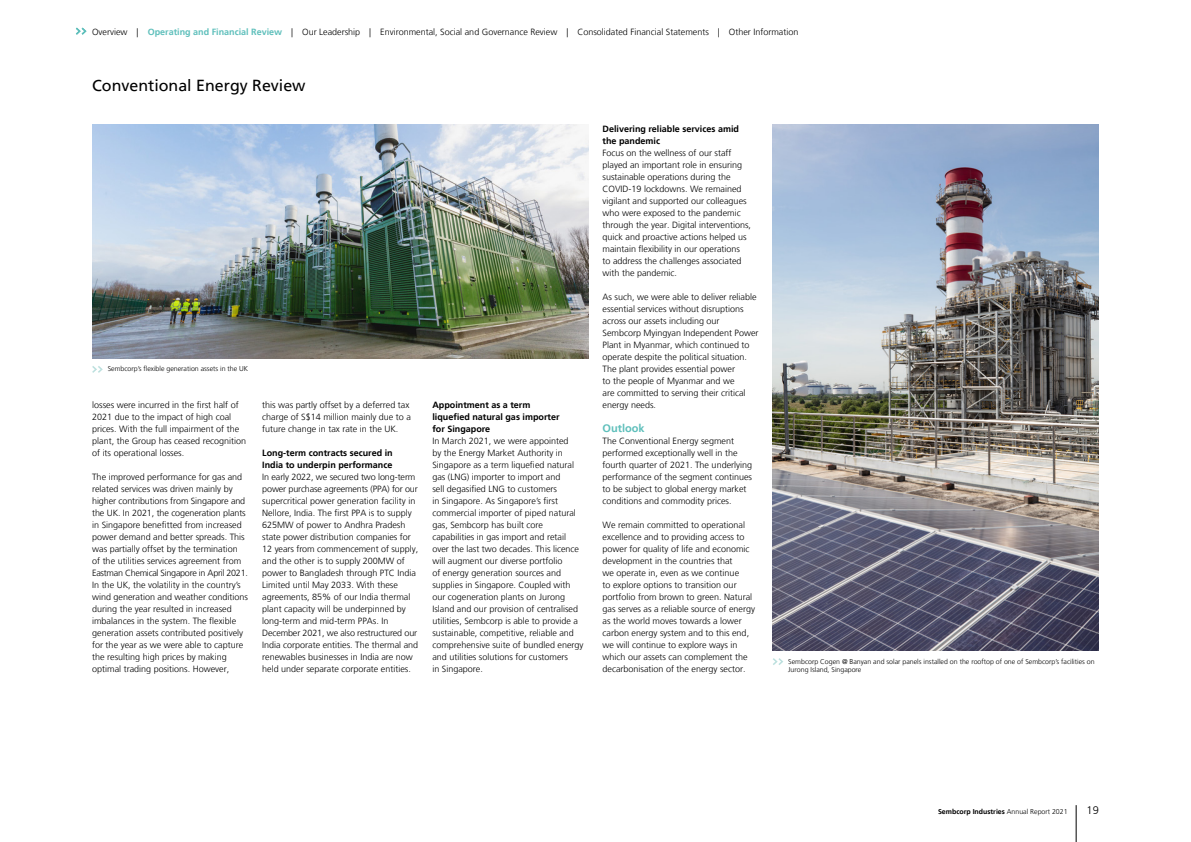
<style>
.page{position:relative;width:1191px;height:842px;background:#fff}
.page>*{position:absolute;margin:0;border:0;box-sizing:border-box;transform-origin:0 0}
.t1{font:16px "Frutiger LT";color:#000}
.t2{font:700 11px "Frutiger LT";color:#5ebfbb}
.t3{font:300 11px "Frutiger LT";color:#000}
.t4{font:300 9px/12px "Frutiger LT";color:#000}
.t5{font:700 9px/12px "Frutiger LT";color:#000}
.t6{font:300 7px/8.5px "Frutiger LT";color:#000}
.t7{font:700 7px "Frutiger LT";color:#000}
.s1{font-weight:700;color:#5ebfbb}
.s2{font-weight:300}
</style>
<div class="page">
<img style="left:772px;top:124px;width:326px;height:526px">
<svg style="left:773px;top:658px;width:10px;height:7px"></svg>
<svg style="left:92px;top:366px;width:11px;height:7px"></svg>
<img style="left:92px;top:125px;width:496px;height:234px">
<hr style="left:1076px;top:805px;width:1px;height:37px;background:#000">
<svg style="left:76px;top:27px;width:11px;height:8px"></svg>
<p class="t4" style="left:92px;top:26px;width:708px">Overview | <span class="s1">Operating and Financial Review</span> | Our Leadership | Environmental, Social and Governance Review | Consolidated Financial Statements | Other Information</p>
<h1 class="t1" style="left:92px;top:76px;width:215px">Conventional Energy Review</h1>
<p class="t6" style="left:108px;top:365px;width:142px">Sembcorp’s flexible generation assets in the UK</p>
<p class="t4" style="left:92px;top:399px;width:156px">losses were incurred in the first half of 2021 due to the impact of high coal prices. With the full impairment of the plant, the Group has ceased recognition of its operational losses.</p>
<p class="t4" style="left:92px;top:471px;width:157px">The improved performance for gas and related services was driven mainly by higher contributions from Singapore and the UK. In 2021, the cogeneration plants in Singapore benefitted from increased power demand and better spreads. This was partially offset by the termination<br>of the utilities services agreement from Eastman Chemical Singapore in April 2021.<br>In the UK, the volatility in the country’s wind generation and weather conditions during the year resulted in increased imbalances in the system. The flexible generation assets contributed positively for the year as we were able to capture the resulting high prices by making optimal trading positions. However,</p>
<p class="t4" style="left:262px;top:399px;width:150px">this was partly offset by a deferred tax charge of S$14 million mainly due to a future change in tax rate in the UK.</p>
<p class="t5" style="left:262px;top:447px;width:132px">Long-term contracts secured in<br>India to underpin performance</p>
<p class="t4" style="left:262px;top:471px;width:157px">In early 2022, we secured two long-term power purchase agreements (PPA) for our supercritical power generation facility in Nellore, India. The first PPA is to supply 625MW of power to Andhra Pradesh state power distribution companies for 12 years from commencement of supply, and the other is to supply 200MW of power to Bangladesh through PTC India Limited until May 2033. With these agreements, 85% of our India thermal plant capacity will be underpinned by long-term and mid-term PPAs. In December 2021, we also restructured our India corporate entities. The thermal and renewables businesses in India are now held under separate corporate entities.</p>
<p class="t5" style="left:432px;top:399px;width:129px">Appointment as a term liquefied natural gas importer for Singapore</p>
<p class="t4" style="left:432px;top:435px;width:153px">In March 2021, we were appointed<br>by the Energy Market Authority in Singapore as a term liquefied natural gas (LNG) importer to import and<br>sell degasified LNG to customers<br>in Singapore. As Singapore’s first commercial importer of piped natural gas, Sembcorp has built core capabilities in gas import and retail over the last two decades. This licence will augment our diverse portfolio<br>of energy generation sources and supplies in Singapore. Coupled with our cogeneration plants on Jurong Island and our provision of centralised utilities, Sembcorp is able to provide a sustainable, competitive, reliable and comprehensive suite of bundled energy and utilities solutions for customers<br>in Singapore.</p>
<p class="t5" style="left:602px;top:123px;width:138px">Delivering reliable services amid the pandemic</p>
<p class="t4" style="left:602px;top:147px;width:150px">Focus on the wellness of our staff played an important role in ensuring sustainable operations during the COVID-19 lockdowns. We remained vigilant and supported our colleagues who were exposed to the pandemic through the year. Digital interventions, quick and proactive actions helped us maintain flexibility in our operations<br>to address the challenges associated with the pandemic.</p>
<p class="t4" style="left:602px;top:291px;width:157px">As such, we were able to deliver reliable essential services without disruptions across our assets including our Sembcorp Myingyan Independent Power Plant in Myanmar, which continued to operate despite the political situation.<br>The plant provides essential power<br>to the people of Myanmar and we<br>are committed to serving their critical energy needs.</p>
<p class="t2" style="left:602px;top:422px;width:44px">Outlook</p>
<p class="t4" style="left:602px;top:435px;width:151px">The Conventional Energy segment performed exceptionally well in the fourth quarter of 2021. The underlying performance of the segment continues to be subject to global energy market conditions and commodity prices.</p>
<p class="t4" style="left:602px;top:519px;width:154px">We remain committed to operational excellence and to providing access to power for quality of life and economic development in the countries that<br>we operate in, even as we continue<br>to explore options to transition our portfolio from brown to green. Natural gas serves as a reliable source of energy as the world moves towards a lower carbon energy system and to this end, we will continue to explore ways in which our assets can complement the decarbonisation of the energy sector.</p>
<p class="t6" style="left:788px;top:657px;width:308px">Sembcorp Cogen @ Banyan and solar panels installed on the rooftop of one of Sembcorp’s facilities on<br>Jurong Island, Singapore</p>
<p class="t7" style="left:938px;top:807px;width:131px">Sembcorp Industries <span class="s2">Annual Report 2021</span></p>
<p class="t3" style="left:1086px;top:804px;width:14px">19</p>
</div>
